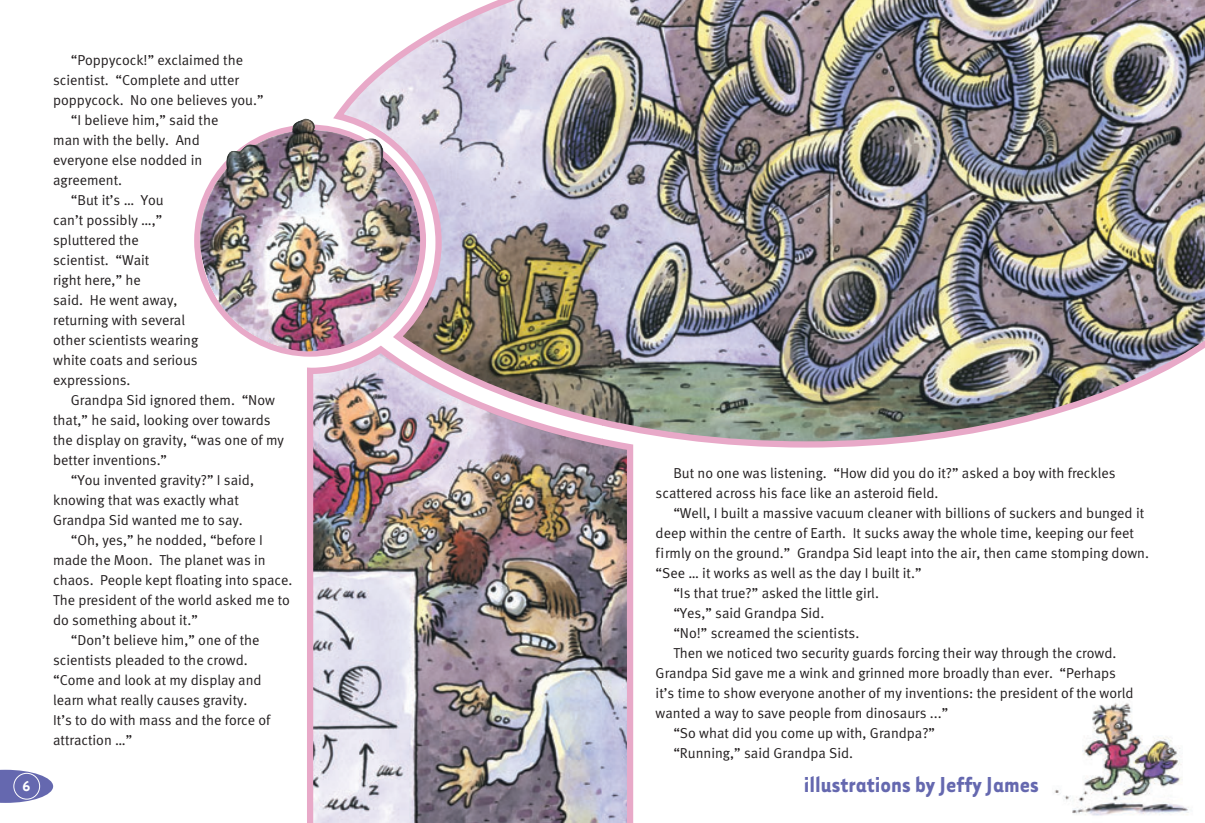
<style>
.page{position:relative;width:1205px;height:823px;background:#fff}
.page>*{position:absolute;margin:0;border:0;box-sizing:border-box;transform-origin:0 0}
.t1{font:700 25px "Tarzana Narrow";color:#6568af}
.t2{font:16.38px "Triplex NZ Bold";color:#fff}
.t3{font:14.38px/20px "Meta Normal LFNZ";color:#231f20}
</style>
<div class="page">
<img style="left:333px;top:0;width:269px;height:341px">
<img style="left:304px;top:341px;width:298px;height:481px">
<svg style="left:0;top:769px;width:53px;height:33px"></svg>
<div style="left:14px;top:772px;width:26px;height:27px;border:1px solid #fff;border-radius:50%"></div>
<img style="left:199px;top:118px;width:222px;height:234px">
<img style="left:1054px;top:703px;width:135px;height:113px">
<img style="left:602px;top:0;width:603px;height:448px">
<img style="left:602px;top:341px;width:34px;height:482px">
<p class="t2" style="left:23px;top:779px;width:10px">6</p>
<p class="t3" style="left:71px;top:51px;width:174px">“Poppycock!” exclaimed the</p>
<p class="t3" style="left:53px;top:71px;width:187px">scientist. “Complete and utter</p>
<p class="t3" style="left:53px;top:91px;width:212px">poppycock. No one believes you.”</p>
<p class="t3" style="left:71px;top:111px;width:149px">“I believe him,” said the</p>
<p class="t3" style="left:53px;top:131px;width:148px">man with the belly. And</p>
<p class="t3" style="left:53px;top:151px;width:151px">everyone else nodded in</p>
<p class="t3" style="left:53px;top:171px;width:71px">agreement.</p>
<p class="t3" style="left:71px;top:191px;width:94px">“But it’s … You</p>
<p class="t3" style="left:53px;top:211px;width:111px">can’t possibly …,”</p>
<p class="t3" style="left:53px;top:231px;width:87px">spluttered the</p>
<p class="t3" style="left:53px;top:251px;width:98px">scientist. “Wait</p>
<p class="t3" style="left:53px;top:271px;width:89px">right here,” he</p>
<p class="t3" style="left:53px;top:291px;width:126px">said. He went away,</p>
<p class="t3" style="left:53px;top:311px;width:133px">returning with several</p>
<p class="t3" style="left:53px;top:331px;width:147px">other scientists wearing</p>
<p class="t3" style="left:53px;top:351px;width:146px">white coats and serious</p>
<p class="t3" style="left:53px;top:371px;width:79px">expressions.</p>
<p class="t3" style="left:71px;top:391px;width:206px">Grandpa Sid ignored them. “Now</p>
<p class="t3" style="left:53px;top:411px;width:219px">that,” he said, looking over towards</p>
<p class="t3" style="left:53px;top:431px;width:232px">the display on gravity, “was one of my</p>
<p class="t3" style="left:53px;top:451px;width:116px">better inventions.”</p>
<p class="t3" style="left:71px;top:471px;width:185px">“You invented gravity?” I said,</p>
<p class="t3" style="left:53px;top:491px;width:187px">knowing that was exactly what</p>
<p class="t3" style="left:53px;top:511px;width:191px">Grandpa Sid wanted me to say.</p>
<p class="t3" style="left:71px;top:531px;width:194px">“Oh, yes,” he nodded, “before I</p>
<p class="t3" style="left:53px;top:551px;width:214px">made the Moon. The planet was in</p>
<p class="t3" style="left:53px;top:571px;width:241px">chaos. People kept floating into space.</p>
<p class="t3" style="left:53px;top:591px;width:238px">The president of the world asked me to</p>
<p class="t3" style="left:53px;top:611px;width:146px">do something about it.”</p>
<p class="t3" style="left:71px;top:631px;width:190px">“Don’t believe him,” one of the</p>
<p class="t3" style="left:53px;top:651px;width:196px">scientists pleaded to the crowd.</p>
<p class="t3" style="left:53px;top:671px;width:210px">“Come and look at my display and</p>
<p class="t3" style="left:53px;top:691px;width:196px">learn what really causes gravity.</p>
<p class="t3" style="left:53px;top:711px;width:219px">It’s to do with mass and the force of</p>
<p class="t3" style="left:53px;top:731px;width:81px">attraction …”</p>
<p class="t3" style="left:656px;top:463px;width:461px;text-indent:18px">But no one was listening. “How did you do it?” asked a boy with freckles scattered across his face like an asteroid field.</p>
<p class="t3" style="left:673px;top:503px;width:472px">“Well, I built a massive vacuum cleaner with billions of suckers and bunged it</p>
<p class="t3" style="left:656px;top:523px;width:480px">deep within the centre of Earth. It sucks away the whole time, keeping our feet</p>
<p class="t3" style="left:656px;top:543px;width:495px">firmly on the ground.” Grandpa Sid leapt into the air, then came stomping down.</p>
<p class="t3" style="left:656px;top:563px;width:267px">“See … it works as well as the day I built it.”</p>
<p class="t3" style="left:673px;top:583px;width:207px">“Is that true?” asked the little girl.</p>
<p class="t3" style="left:673px;top:603px;width:152px">“Yes,” said Grandpa Sid.</p>
<p class="t3" style="left:673px;top:623px;width:187px">“No!” screamed the scientists.</p>
<p class="t3" style="left:673px;top:643px;width:444px">Then we noticed two security guards forcing their way through the crowd.</p>
<p class="t3" style="left:656px;top:663px;width:462px">Grandpa Sid gave me a wink and grinned more broadly than ever. “Perhaps</p>
<p class="t3" style="left:656px;top:683px;width:479px">it’s time to show everyone another of my inventions: the president of the world</p>
<p class="t3" style="left:656px;top:703px;width:294px">wanted a way to save people from dinosaurs ...”</p>
<p class="t3" style="left:673px;top:723px;width:263px">“So what did you come up with, Grandpa?”</p>
<p class="t3" style="left:673px;top:743px;width:181px">“Running,” said Grandpa Sid.</p>
<h1 class="t1" style="left:804px;top:775px;width:236px">illustrations by Jeffy James</h1>
</div>
